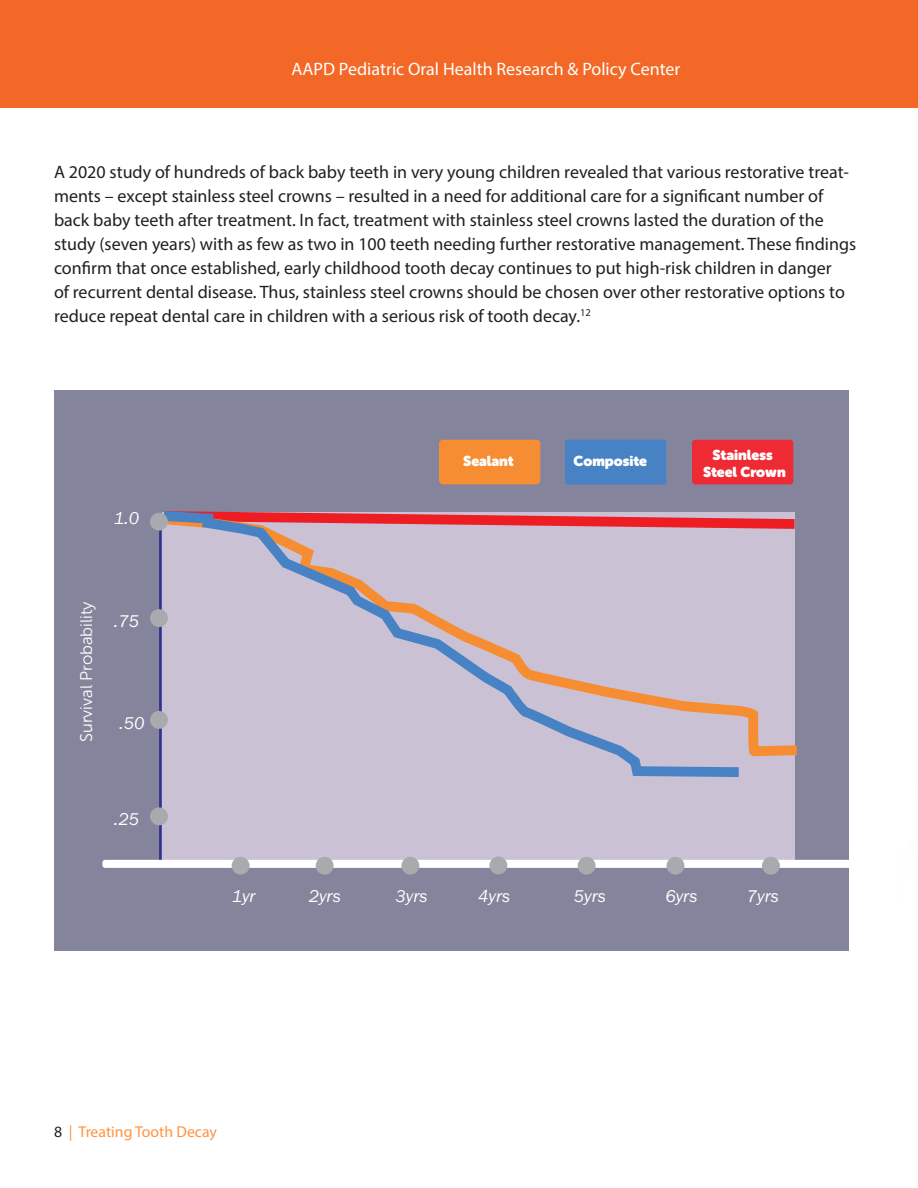
<style>
.page{position:relative;width:918px;height:1188px;background:#fff}
.page>*{position:absolute;margin:0;border:0;box-sizing:border-box;transform-origin:0 0}
.Body_Text{font:18px/24px "Myriad Pro";color:#231f20}
.List_Paragraph{font:18px "Myriad Pro";color:#fff}
.t1{font:italic 17.7px "Franklin Gothic";color:#fff}
.t2{font:16.95px "Museo Sans Rounded 300";color:#fff}
.t3{font:15.75px "Myriad Pro";color:#ff9240}
.t4{font:14.25px/17.1px "Museo Sans Rounded";color:#fff;text-align:center}
.s1{color:#231f20}
</style>
<div class="page">
<div style="left:0;top:0;width:918px;height:108px;background:#f36827"></div>
<div style="left:54px;top:390px;width:795px;height:561px;background:#84849c"></div>
<div style="left:439px;top:440px;width:101px;height:44px;background:#f68d32;border-radius:4px"></div>
<div style="left:565px;top:440px;width:101px;height:44px;background:#4783c4"></div>
<div style="left:692px;top:440px;width:101px;height:44px;background:#ee2b35;border-radius:4px"></div>
<svg style="left:158px;top:511px;width:641px;height:349px;background:#c7b8c9"></svg>
<div style="left:102px;top:860px;width:777px;height:8px;background:#fff;border-radius:3px"></div>
<div style="left:489px;top:857px;width:18px;height:17px;background:#a8aaad;border-radius:50%"></div>
<div style="left:232px;top:857px;width:18px;height:18px;background:#a8aaad;border-radius:50%"></div>
<div style="left:316px;top:857px;width:18px;height:18px;background:#a8aaad;border-radius:50%"></div>
<div style="left:401px;top:857px;width:18px;height:18px;background:#a8aaad;border-radius:50%"></div>
<div style="left:150px;top:807px;width:18px;height:18px;background:#a8aaad;border-radius:50%"></div>
<div style="left:150px;top:711px;width:18px;height:18px;background:#a8aaad;border-radius:50%"></div>
<div style="left:150px;top:609px;width:18px;height:18px;background:#a8aaad;border-radius:50%"></div>
<div style="left:150px;top:513px;width:18px;height:18px;background:#a8aaad;border-radius:50%"></div>
<div style="left:578px;top:857px;width:18px;height:18px;background:#a8aaad;border-radius:50%"></div>
<div style="left:667px;top:857px;width:17px;height:18px;background:#a8aaad;border-radius:50%"></div>
<div style="left:762px;top:857px;width:18px;height:18px;background:#a8aaad;border-radius:50%"></div>
<p class="List_Paragraph" style="left:292px;top:58px;width:390px">AAPD Pediatric Oral Health Research &amp; Policy Center</p>
<p class="Body_Text" style="left:54px;top:159px;width:804px">A 2020 study of hundreds of back baby teeth in very young children revealed that various restorative treat&shy;ments – except stainless steel crowns – resulted in a need for additional care for a significant number of back baby teeth after treatment. In fact, treatment with stainless steel crowns lasted the duration of the study (seven years) with as few as two in 100 teeth needing further restorative management. These findings confirm that once established, early childhood tooth decay continues to put high-risk children in danger<br>of recurrent dental disease. Thus, stainless steel crowns should be chosen over other restorative options to reduce repeat dental care in children with a serious risk of tooth decay.<sup>12</sup></p>
<p class="t1" style="left:114px;top:507px;width:27px">1.0</p>
<p class="t2" style="left:77px;top:742px;width:142px;rotate:-90deg">Survival Probability</p>
<p class="t1" style="left:114px;top:610px;width:27px">.75</p>
<p class="t1" style="left:119px;top:712px;width:27px">.50</p>
<p class="t1" style="left:114px;top:808px;width:27px">.25</p>
<p class="t4" style="left:463px;top:452px;width:52px">Sealant</p>
<p class="t4" style="left:574px;top:452px;width:75px">Composite</p>
<p class="t4" style="left:703px;top:447px;width:84px">Stainless<br>Steel Crown</p>
<p class="t1" style="left:232px;top:885px;width:25px">1yr</p>
<p class="t1" style="left:309px;top:885px;width:34px">2yrs</p>
<p class="t1" style="left:396px;top:885px;width:34px">3yrs</p>
<p class="t1" style="left:478px;top:885px;width:34px">4yrs</p>
<p class="t1" style="left:574px;top:885px;width:34px">5yrs</p>
<p class="t1" style="left:665px;top:885px;width:34px">6yrs</p>
<p class="t1" style="left:747px;top:885px;width:34px">7yrs</p>
<p class="t3" style="left:54px;top:1122px;width:164px"><span class="s1">8</span> | Treating Tooth Decay</p>
</div>
